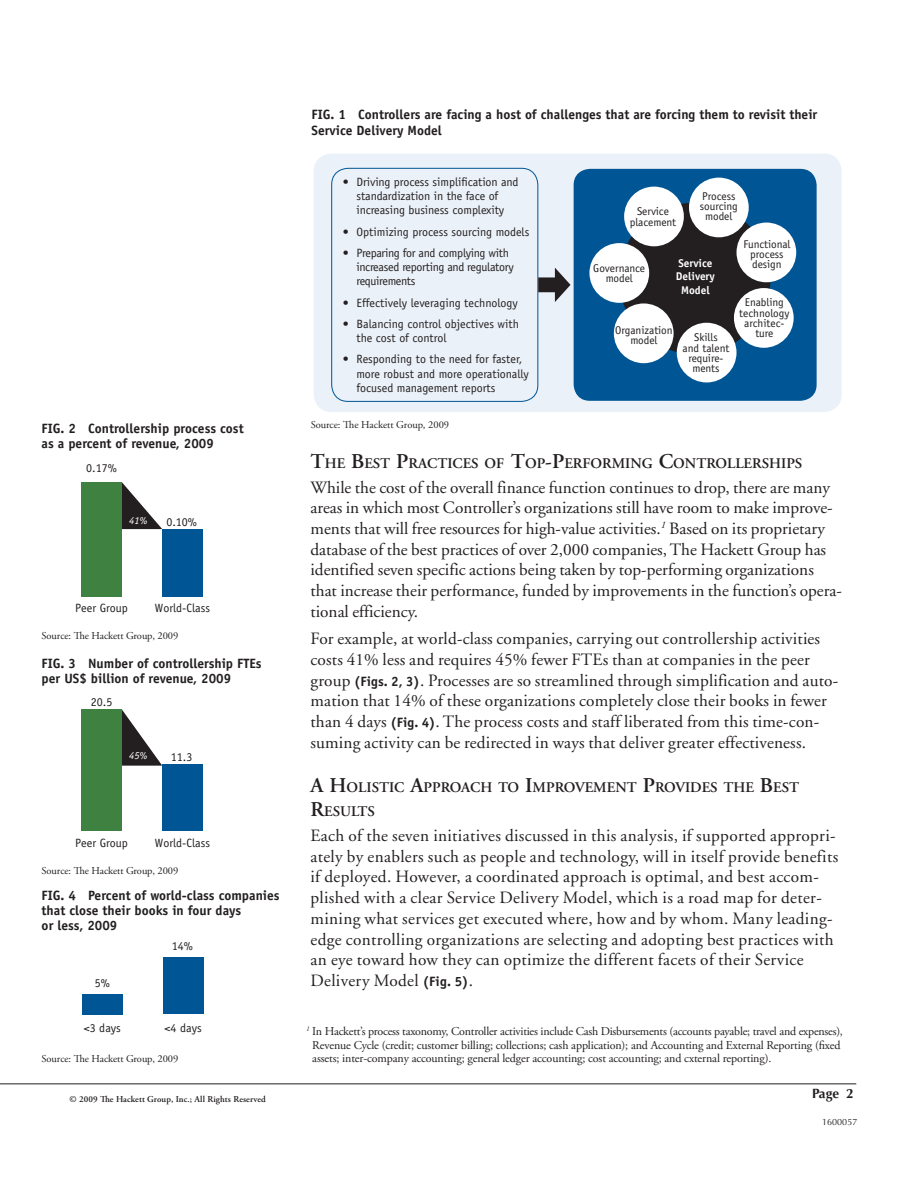
<style>
.page{position:relative;width:918px;height:1188px;background:#fff}
.page>*{position:absolute;margin:0;border:0;box-sizing:border-box;transform-origin:0 0}
.t1{font:17.25px/20.7px "Adobe Garamond";letter-spacing:.01em;color:#231f20}
.t2{font:600 14.7px/24px "Adobe Garamond";color:#231f20}
.t3{font:700 13.5px/15px "Officina Sans";color:#231f20}
.t4{font:700 13.5px "Optima";color:#231f20}
.t5{font:12px/14.4px "Officina Sans";letter-spacing:-.005em;color:#231f20}
.t6{font:12px/13.5px "Adobe Garamond Pro";letter-spacing:-.02em;color:#231f20}
.t7{font:12px/14.4px "Officina Sans";letter-spacing:-.025em;color:#231f20}
.t8{font:11.25px/10.2px "Officina Sans";color:#231f20;text-align:center}
.t9{font:700 11.25px/13.5px "Officina Sans";color:#fff;text-align:center}
.t10{font:10.5px "Adobe Garamond Pro";letter-spacing:-.005em;color:#231f20}
.t11{font:italic 10.5px "Officina Sans";color:#fff}
.t12{font:600 9px "Adobe Garamond Pro";letter-spacing:.01em;color:#231f20}
.t13{font:9px "Optima";color:#231f20}
.t14{font:8.55px "Myriad";color:#231f20}
.s1{font-size:21px}
.s2{font-family:"Officina Sans";font-weight:700;font-size:13.5px}
</style>
<div class="page">
<hr style="left:0;top:1083px;width:856px;height:1px;background:#231f20">
<div style="left:314px;top:153px;width:528px;height:259px;background:#ebf1f8;border-radius:18px"></div>
<div style="left:574px;top:169px;width:243px;height:232px;background:#005594;border-radius:16px"></div>
<div style="left:331px;top:168px;width:207px;height:234px;border:1px solid #005594;border-radius:16px"></div>
<div style="left:619px;top:203px;width:152px;height:151px;background:#231f20;border-radius:50%"></div>
<div style="left:624px;top:187px;width:60px;height:59px;background:#fff;border-radius:50%"></div>
<div style="left:689px;top:178px;width:60px;height:59px;background:#fff;border-radius:50%"></div>
<div style="left:677px;top:323px;width:60px;height:59px;background:#fff;border-radius:50%"></div>
<div style="left:737px;top:223px;width:59px;height:59px;background:#fff;border-radius:50%"></div>
<div style="left:734px;top:288px;width:60px;height:60px;background:#fff;border-radius:50%"></div>
<div style="left:589px;top:243px;width:60px;height:60px;background:#fff;border-radius:50%"></div>
<div style="left:614px;top:303px;width:60px;height:60px;background:#fff;border-radius:50%"></div>
<svg style="left:538px;top:268px;width:33px;height:34px"></svg>
<svg style="left:122px;top:482px;width:40px;height:47px"></svg>
<div style="left:162px;top:529px;width:41px;height:67px;background:#005594"></div>
<div style="left:81px;top:482px;width:41px;height:114px;background:#3e8140"></div>
<svg style="left:122px;top:709px;width:40px;height:57px"></svg>
<div style="left:162px;top:765px;width:41px;height:66px;background:#005594"></div>
<div style="left:81px;top:709px;width:41px;height:122px;background:#3e8140"></div>
<div style="left:163px;top:958px;width:40px;height:56px;background:#005594"></div>
<div style="left:82px;top:994px;width:41px;height:20px;background:#005594"></div>
<p class="t3" style="left:42px;top:421px;width:204px">FIG. 2 Controllership process cost as a percent of revenue, 2009</p>
<p class="t5" style="left:86px;top:461px;width:32px">0.17%</p>
<p class="t11" style="left:129px;top:514px;width:20px">41%</p>
<p class="t5" style="left:166px;top:514px;width:32px">0.10%</p>
<p class="t5" style="left:75px;top:601px;width:54px">Peer Group</p>
<p class="t5" style="left:155px;top:601px;width:57px">World-Class</p>
<p class="t10" style="left:42px;top:629px;width:138px">Source: The Hackett Group, 2009</p>
<p class="t3" style="left:42px;top:656px;width:221px">FIG. 3 Number of controllership FTEs per US$ billion of revenue, 2009</p>
<p class="t5" style="left:91px;top:695px;width:23px">20.5</p>
<p class="t11" style="left:129px;top:749px;width:20px">45%</p>
<p class="t5" style="left:171px;top:749px;width:23px">11.3</p>
<p class="t5" style="left:75px;top:836px;width:54px">Peer Group</p>
<p class="t5" style="left:155px;top:836px;width:57px">World-Class</p>
<p class="t10" style="left:42px;top:864px;width:138px">Source: The Hackett Group, 2009</p>
<p class="t3" style="left:42px;top:888px;width:240px">FIG. 4 Percent of world-class companies that close their books in four days<br>or less, 2009</p>
<p class="t5" style="left:95px;top:976px;width:17px">5%</p>
<p class="t5" style="left:84px;top:1021px;width:39px">&lt;3 days</p>
<p class="t5" style="left:172px;top:939px;width:23px">14%</p>
<p class="t5" style="left:165px;top:1021px;width:39px">&lt;4 days</p>
<p class="t10" style="left:42px;top:1052px;width:138px">Source: The Hackett Group, 2009</p>
<p class="t12" style="left:69px;top:1094px;width:198px">© 2009 The Hackett Group, Inc.; All Rights Reserved</p>
<p class="t3" style="left:312px;top:106px;width:507px;line-height:16.2px">FIG. 1 Controllers are facing a host of challenges that are forcing them to revisit their<br>Service Delivery Model</p>
<p class="t5" style="left:343px;top:174px;width:177px;text-align:center">• Driving process simplification and standardization in the face of increasing business complexity</p>
<p class="t5" style="left:343px;top:224px;width:188px">• Optimizing process sourcing models</p>
<p class="t7" style="left:356px;top:245px;width:159px;text-indent:-14px">• Preparing for and complying with increased reporting and regulatory requirements</p>
<p class="t5" style="left:343px;top:295px;width:176px">• Effectively leveraging technology</p>
<p class="t5" style="left:356px;top:317px;width:164px;text-indent:-14px">• Balancing control objectives with the cost of control</p>
<p class="t5" style="left:356px;top:352px;width:174px;text-indent:-14px">• Responding to the need for faster, more robust and more operationally focused management reports</p>
<p class="t10" style="left:311px;top:418px;width:140px">Source: The Hackett Group, 2009</p>
<p class="t8" style="left:630px;top:206px;width:48px">Service placement</p>
<p class="t8" style="left:700px;top:191px;width:40px">Process sourcing model</p>
<p class="t9" style="left:676px;top:256px;width:41px">Service<br>Delivery<br>Model</p>
<p class="t8" style="left:683px;top:333px;width:48px">Skills<br>and talent require&shy;ments</p>
<p class="t8" style="left:593px;top:263px;width:53px">Governance model</p>
<p class="t8" style="left:615px;top:325px;width:59px">Organization model</p>
<p class="t8" style="left:743px;top:239px;width:49px">Functional process design</p>
<p class="t8" style="left:739px;top:297px;width:52px">Enabling technology architec&shy;ture</p>
<p class="t2" style="left:310px;top:451px;width:492px"><span class="s1">T</span>HE <span class="s1">B</span>EST <span class="s1">P</span>RACTICES OF <span class="s1">T</span>OP<span class="s1">-P</span>ERFORMING <span class="s1">C</span>ONTROLLERSHIPS</p>
<p class="t1" style="left:310px;top:477px;width:533px">While the cost of the overall finance function continues to drop, there are many areas in which most Controller’s organizations still have room to make improve&shy;ments that will free resources for high-value activities.<sup>1</sup> Based on its proprietary database of the best practices of over 2,000 companies, The Hackett Group has identified seven specific actions being taken by top-performing organizations that increase their performance, funded by improvements in the function’s opera&shy;tional efficiency.</p>
<p class="t1" style="left:310px;top:629px;width:529px">For example, at world-class companies, carrying out controllership activities costs 41% less and requires 45% fewer FTEs than at companies in the peer group <span class="s2">(Figs. 2, 3)</span>. Processes are so streamlined through simplification and auto&shy;mation that 14% of these organizations completely close their books in fewer than 4 days <span class="s2">(Fig. 4)</span>. The process costs and staff liberated from this time-con&shy;suming activity can be redirected in ways that deliver greater effectiveness.</p>
<p class="t2" style="left:310px;top:776px;width:490px"><span class="s1">A H</span>OLISTIC <span class="s1">A</span>PPROACH TO <span class="s1">I</span>MPROVEMENT <span class="s1">P</span>ROVIDES THE <span class="s1">B</span>EST<br><span class="s1">R</span>ES ULTS</p>
<p class="t1" style="left:310px;top:826px;width:529px">Each of the seven initiatives discussed in this analysis, if supported appropri&shy;ately by enablers such as people and technology, will in itself provide benefits if deployed. However, a coordinated approach is optimal, and best accom&shy;plished with a clear Service Delivery Model, which is a road map for deter&shy;mining what services get executed where, how and by whom. Many leading&shy;edge controlling organizations are selecting and adopting best practices with an eye toward how they can optimize the different facets of their Service Delivery Model <span class="s2">(Fig. 5)</span>.</p>
<p class="t14" style="left:329px;top:683px;width:10px">20</p>
<p class="t14" style="left:329px;top:720px;width:10px">15</p>
<p class="t14" style="left:333px;top:829px;width:6px">0</p>
<p class="t6" style="left:312px;top:1025px;width:532px;text-indent:-6px"><sup>1</sup> In Hackett’s process taxonomy, Controller activities include Cash Disbursements (accounts payable; travel and expenses),<br>Revenue Cycle (credit; customer billing; collections; cash application); and Accounting and External Reporting (fixed assets; inter-company accounting; general ledger accounting; cost accounting; and cxternal reporting).</p>
<p class="t4" style="left:812px;top:1085px;width:43px">Page 2</p>
<p class="t13" style="left:822px;top:1117px;width:37px">1600057</p>
</div>
